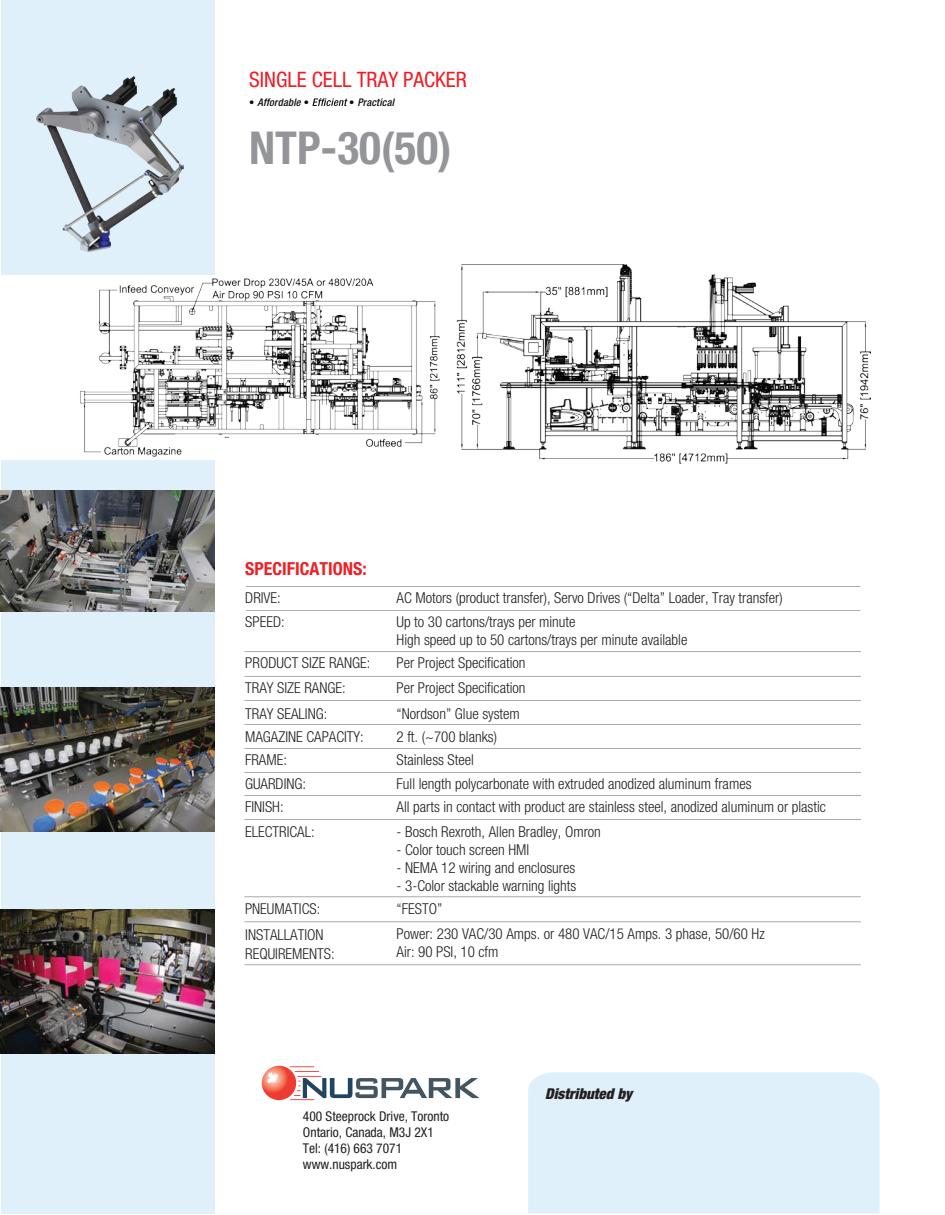
<style>
.page{position:relative;width:945px;height:1215px;background:#fff}
.page>*{position:absolute;margin:0;border:0;box-sizing:border-box;transform-origin:0 0}
.t1{font:700 condensed 45.45px "Helvetica Neue LT Std";color:#939598}
.t2{font:condensed 21.3px "Helvetica Neue LT Std";color:#ee1d23}
.t3{font:700 condensed 18px "Helvetica Neue LT Std";color:#ed2026}
.t4{font:300 condensed 15px/25.5px "Helvetica Neue LT Std";color:#231f20}
.t5{font:300 condensed 15px "Helvetica Neue LT Std";color:#211e1e}
.t6{font:italic 900 condensed 15px "Helvetica Neue LT Std";color:#231f20}
.t7{font:condensed 13.5px/16.2px "Helvetica Neue LT Std";color:#231f20}
.t8{font:italic 500 condensed 10.5px "Helvetica Neue LT Std";letter-spacing:.02em;color:#0a0c0a}
.s1{font-weight:700;font-style:normal}
</style>
<div class="page">
<div style="left:1px;top:0;width:214px;height:1214px;background:#dff0fa"></div>
<div style="left:528px;top:1072px;width:352px;height:142px;background:#dff0fa"></div>
<svg style="left:312px;top:98px;width:35px;height:8px"></svg>
<svg style="left:244px;top:676px;width:617px;height:1px"></svg>
<svg style="left:244px;top:700px;width:617px;height:1px"></svg>
<svg style="left:245px;top:965px;width:616px;height:1px"></svg>
<svg style="left:246px;top:586px;width:614px;height:1px"></svg>
<svg style="left:244px;top:772px;width:617px;height:1px"></svg>
<svg style="left:244px;top:795px;width:617px;height:1px"></svg>
<svg style="left:245px;top:897px;width:616px;height:1px"></svg>
<svg style="left:244px;top:819px;width:617px;height:1px"></svg>
<svg style="left:245px;top:922px;width:616px;height:1px"></svg>
<img style="left:0;top:687px;width:214px;height:144px">
<img style="left:0;top:910px;width:214px;height:144px">
<img style="left:0;top:491px;width:215px;height:121px">
<img style="left:36px;top:77px;width:148px;height:174px">
<div style="left:0;top:275px;width:308px;height:184px;background:#fff"></div>
<svg style="left:262px;top:1066px;width:34px;height:34px"></svg>
<svg style="left:266px;top:1072px;width:13px;height:11px"></svg>
<svg style="left:289px;top:1066px;width:191px;height:34px"></svg>
<img style="left:71px;top:278px;width:369px;height:182px">
<img style="left:456px;top:264px;width:414px;height:200px">
<h2 class="t2" style="left:249px;top:67px;width:219px">SINGLE CELL TRAY PACKER</h2>
<p class="t8" style="left:249px;top:96px;width:61px"><span class="s1">•</span> Affordable <span class="s1">•</span></p>
<p class="t8" style="left:349px;top:96px;width:46px"><span class="s1">•</span> Practical</p>
<h1 class="t1" style="left:249px;top:120px;width:204px">NTP-30(50)</h1>
<p class="t3" style="left:245px;top:558px;width:123px">SPECIFICATIONS:</p>
<p class="t4" style="left:245px;top:585px;width:37px">DRIVE:</p>
<p class="t5" style="left:397px;top:590px;width:388px">AC Motors (product transfer), Servo Drives (“Delta” Loader, Tray transfer)</p>
<p class="t4" style="left:245px;top:609px;width:41px">SPEED:</p>
<p class="t4" style="left:397px;top:613px;width:292px;line-height:18px">Up to 30 cartons/trays per minute<br>High speed up to 50 cartons/trays per minute available</p>
<p class="t4" style="left:245px;top:675px;width:102px">TRAY SIZE RANGE:<br>TRAY SEALING:</p>
<p class="t4" style="left:245px;top:650px;width:127px">PRODUCT SIZE RANGE:</p>
<p class="t4" style="left:397px;top:650px;width:131px">Per Project Specification<br>Per Project Specification</p>
<p class="t4" style="left:397px;top:701px;width:125px">“Nordson” Glue system</p>
<p class="t4" style="left:245px;top:724px;width:120px">MAGAZINE CAPACITY:</p>
<p class="t4" style="left:397px;top:724px;width:102px">2 ft. (~700 blanks)</p>
<p class="t4" style="left:245px;top:747px;width:43px">FRAME:</p>
<p class="t4" style="left:397px;top:747px;width:79px">Stainless Steel</p>
<p class="t4" style="left:245px;top:771px;width:63px">GUARDING:</p>
<p class="t4" style="left:397px;top:771px;width:357px">Full length polycarbonate with extruded anodized aluminum frames</p>
<p class="t4" style="left:245px;top:794px;width:40px">FINISH:</p>
<p class="t4" style="left:397px;top:794px;width:431px">All parts in contact with product are stainless steel, anodized aluminum or plastic</p>
<p class="t4" style="left:245px;top:819px;width:71px">ELECTRICAL:</p>
<p class="t4" style="left:397px;top:819px;width:206px">- Bosch Rexroth, Allen Bradley, Omron</p>
<p class="t4" style="left:397px;top:837px;width:134px">- Color touch screen HMI</p>
<p class="t4" style="left:397px;top:855px;width:180px">- NEMA 12 wiring and enclosures</p>
<p class="t4" style="left:397px;top:873px;width:181px">- 3-Color stackable warning lights</p>
<p class="t4" style="left:245px;top:896px;width:77px">PNEUMATICS:</p>
<p class="t4" style="left:397px;top:896px;width:47px">“FESTO”</p>
<p class="t4" style="left:245px;top:925px;width:91px;line-height:19.5px">INSTALLATION<br>REQUIREMENTS:</p>
<p class="t4" style="left:397px;top:924px;width:370px;line-height:18px">Power: 230 VAC/30 Amps. or 480 VAC/15 Amps. 3 phase, 50/60 Hz<br>Air: 90 PSI, 10 cfm</p>
<p class="t6" style="left:545px;top:1085px;width:89px">Distributed by</p>
<p class="t7" style="left:303px;top:1108px;width:148px">400 Steeprock Drive, Toronto<br>Ontario, Canada, M3J 2X1<br>Tel: (416) 663 7071 www.nuspark.com</p>
</div>
